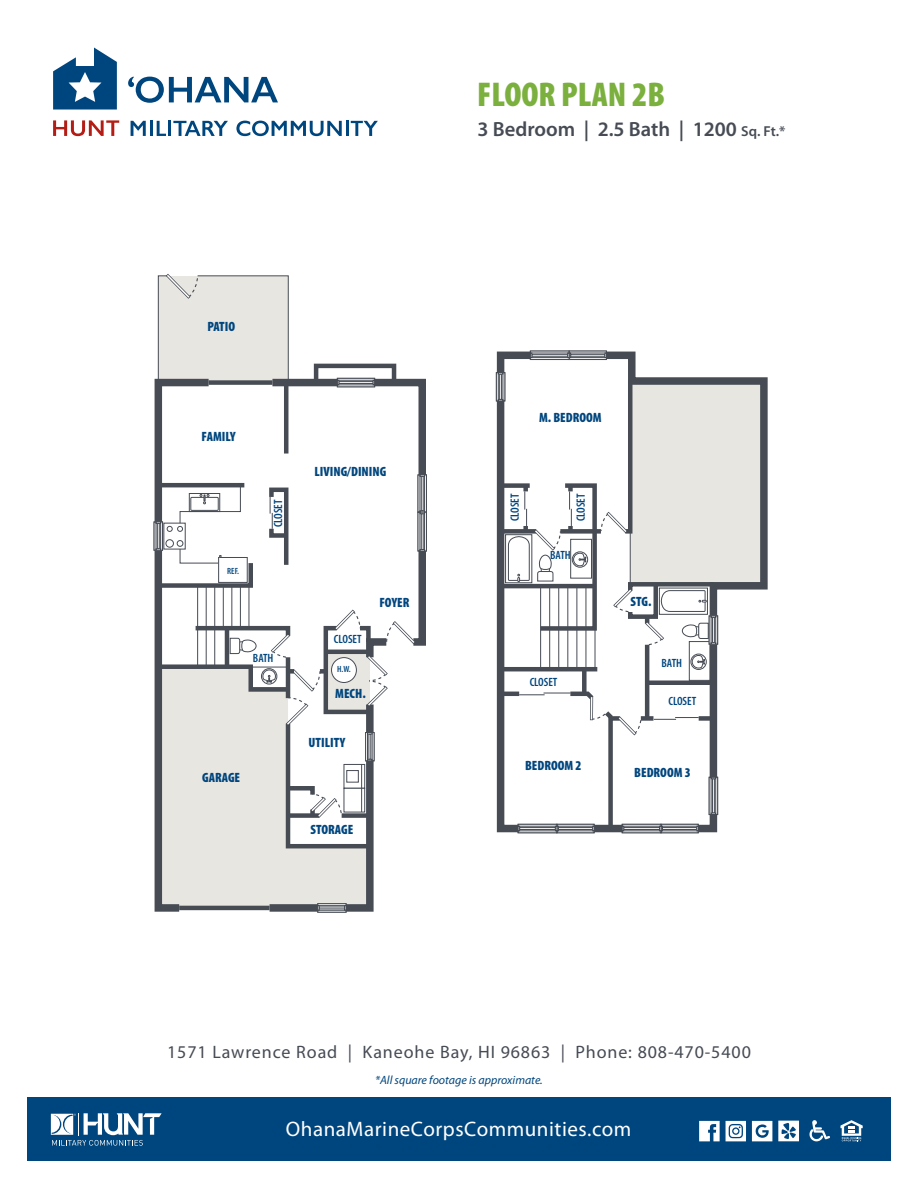
<style>
.page{position:relative;width:918px;height:1188px;background:#fff}
.page>*{position:absolute;margin:0;border:0;box-sizing:border-box;transform-origin:0 0}
.t1{font:900 condensed 34.5px "Myriad Pro";color:#7bb03f}
.t2{font:21px "Myriad Pro";letter-spacing:.025em;color:#fff}
.t3{font:600 20.55px "Myriad Pro";color:#464b54}
.t4{font:18px "Myriad Pro";letter-spacing:.05em;color:#464b54}
.t5{font:900 condensed 13.5px "Myriad Pro";color:#00467e}
.t6{font:600 condensed 12px "Myriad Pro";color:#00467e}
.t7{font:italic 12px "Myriad Pro";color:#00467e}
.t8{font:600 condensed 9px "Myriad Pro";color:#00467e}
.s1{font-size:14.4px}
</style>
<div class="page">
<div style="left:27px;top:1098px;width:864px;height:63px;background:#00467e"></div>
<svg style="left:51px;top:1113px;width:111px;height:33px"></svg>
<svg style="left:53px;top:120px;width:66px;height:16px"></svg>
<svg style="left:131px;top:121px;width:15px;height:15px"></svg>
<hr style="left:150px;top:121px;width:3px;height:15px;background:#00467e">
<svg style="left:157px;top:121px;width:9px;height:15px"></svg>
<hr style="left:168px;top:121px;width:3px;height:15px;background:#00467e">
<svg style="left:173px;top:121px;width:55px;height:15px"></svg>
<svg style="left:236px;top:121px;width:106px;height:15px"></svg>
<hr style="left:346px;top:121px;width:3px;height:15px;background:#00467e">
<svg style="left:351px;top:121px;width:27px;height:15px"></svg>
<svg style="left:53px;top:48px;width:64px;height:62px"></svg>
<svg style="left:128px;top:77px;width:150px;height:26px"></svg>
<svg style="left:721px;top:377px;width:47px;height:213px"></svg>
<svg style="left:495px;top:350px;width:226px;height:484px"></svg>
<svg style="left:153px;top:274px;width:274px;height:639px"></svg>
<svg style="left:840px;top:1120px;width:23px;height:21px"></svg>
<svg style="left:810px;top:1120px;width:20px;height:21px"></svg>
<svg style="left:699px;top:1121px;width:21px;height:20px"></svg>
<svg style="left:752px;top:1121px;width:20px;height:20px"></svg>
<svg style="left:726px;top:1121px;width:20px;height:20px"></svg>
<svg style="left:778px;top:1121px;width:21px;height:20px"></svg>
<h1 class="t1" style="left:477px;top:73px;width:189px">FLOOR PLAN 2B</h1>
<h3 class="t3" style="left:477px;top:116px;width:310px">3 Bedroom | 2.5 Bath | 1200 <span class="s1">Sq. Ft.*</span></h3>
<p class="t5" style="left:207px;top:318px;width:29px">PATIO</p>
<p class="t5" style="left:202px;top:427px;width:36px">FAMILY</p>
<p class="t8" style="left:227px;top:565px;width:13px">REF.</p>
<p class="t5" style="left:315px;top:463px;width:73px">LIVING/DINING</p>
<p class="t5" style="left:539px;top:409px;width:64px">M. BEDROOM</p>
<p class="t6" style="left:271px;top:527px;width:29px;rotate:-90deg">CLOSET</p>
<p class="t6" style="left:507px;top:521px;width:29px;rotate:-90deg">CLOSET</p>
<p class="t6" style="left:574px;top:521px;width:29px;rotate:-90deg">CLOSET</p>
<p class="t6" style="left:253px;top:651px;width:22px">BATH</p>
<p class="t6" style="left:334px;top:632px;width:29px">CLOSET</p>
<p class="t8" style="left:337px;top:664px;width:15px">H.W.</p>
<p class="t5" style="left:335px;top:685px;width:32px">MECH.</p>
<p class="t5" style="left:379px;top:594px;width:32px">FOYER</p>
<p class="t6" style="left:550px;top:548px;width:22px">BATH</p>
<p class="t6" style="left:530px;top:674px;width:29px">CLOSET</p>
<p class="t5" style="left:202px;top:769px;width:39px">GARAGE</p>
<p class="t5" style="left:309px;top:734px;width:38px">UTILITY</p>
<p class="t5" style="left:525px;top:757px;width:58px">BEDROOM 2</p>
<p class="t5" style="left:311px;top:821px;width:44px">STORAGE</p>
<p class="t5" style="left:630px;top:593px;width:22px">STG.</p>
<p class="t6" style="left:662px;top:655px;width:22px">BATH</p>
<p class="t6" style="left:668px;top:694px;width:29px">CLOSET</p>
<p class="t5" style="left:634px;top:764px;width:58px">BEDROOM 3</p>
<h3 class="t4" style="left:167px;top:1041px;width:585px">1571 Lawrence Road | Kaneohe Bay, HI 96863 | Phone: 808-470-5400</h3>
<p class="t7" style="left:375px;top:1072px;width:169px">*All square footage is approximate.</p>
<h2 class="t2" style="left:286px;top:1116px;width:347px">OhanaMarineCorpsCommunities.com</h2>
</div>
